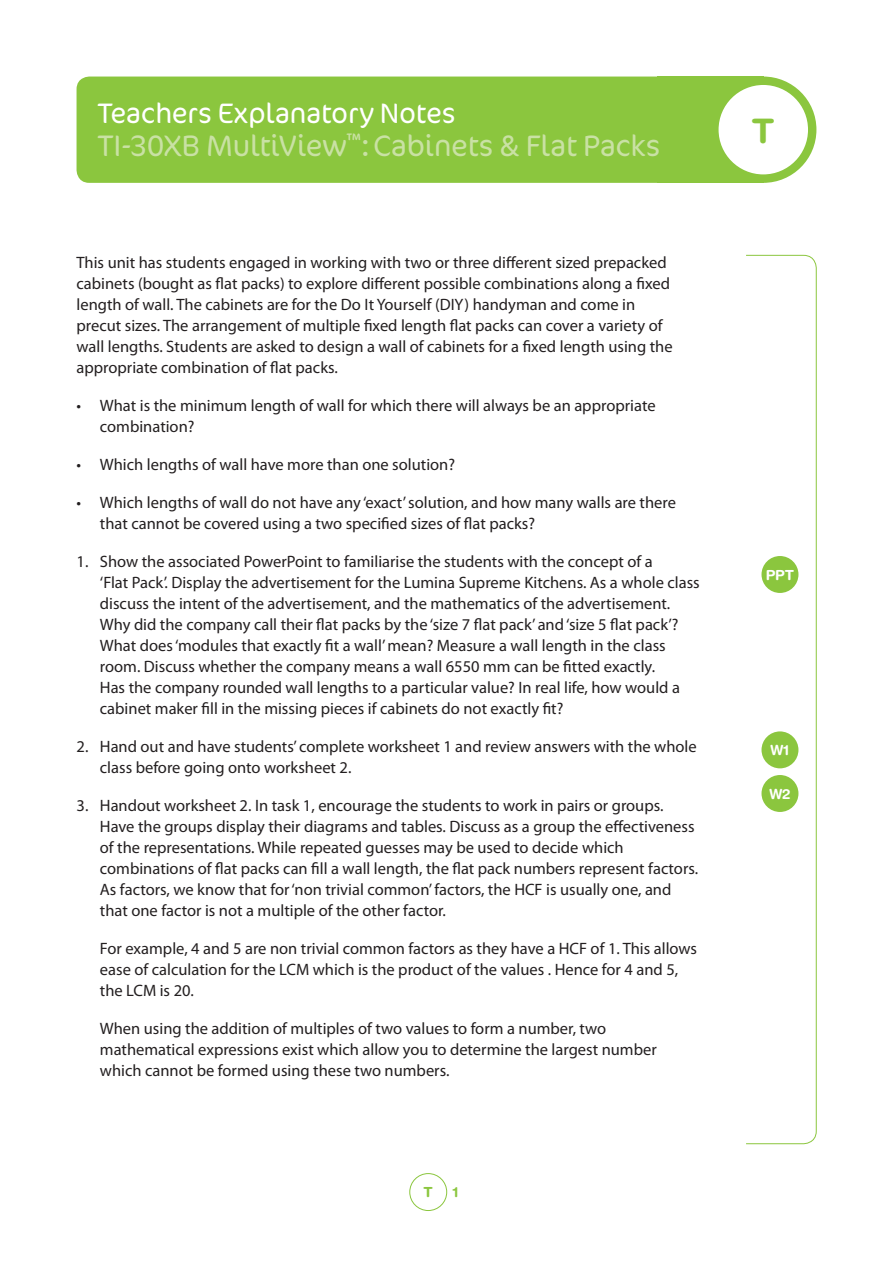
<style>
.page{position:relative;width:893px;height:1263px;background:#fff}
.page>*{position:absolute;margin:0;border:0;box-sizing:border-box;transform-origin:0 0}
.t1{font:700 33.75px "Helvetica Rounded";color:#8bc63e}
.t2{font:300 30px "Cocon";letter-spacing:-.01em;color:#c9e1a4}
.t3{font:300 28.5px "Cocon";letter-spacing:-.01em;color:#fff}
.t4{font:16.5px/21px "Myriad Pro";color:#231f20}
.t5{font:700 13.95px "Helvetica Rounded";letter-spacing:-.02em;color:#fff}
.t6{font:700 13.95px "Helvetica Rounded";color:#8bc63e}
</style>
<div class="page">
<div style="left:409px;top:1173px;width:38px;height:38px;border:1px solid #8bc63e;border-radius:50%"></div>
<div style="left:658px;top:77px;width:106px;height:106px;background:#8bc63e"></div>
<div style="left:77px;top:77px;width:613px;height:106px;background:#8bc63e;border-radius:13px"></div>
<div style="left:710px;top:77px;width:106px;height:106px;background:#8bc63e;border-radius:50%"></div>
<div style="left:719px;top:85px;width:89px;height:89px;background:#fff;border-radius:50%"></div>
<svg style="left:746px;top:255px;width:71px;height:889px"></svg>
<div style="left:761px;top:731px;width:37px;height:37px;background:#8bc63e;border-radius:50%"></div>
<div style="left:761px;top:556px;width:37px;height:37px;background:#8bc63e;border-radius:50%"></div>
<div style="left:761px;top:775px;width:37px;height:37px;background:#8bc63e;border-radius:50%"></div>
<p class="t3" style="left:98px;top:92px;width:359px">Teachers Explanatory Notes</p>
<p class="t2" style="left:98px;top:123px;width:564px">TI-30XB MultiView<sup>™</sup>:Cabinets &amp; Flat Packs</p>
<p class="t4" style="left:77px;top:251px;width:598px">This unit has students engaged in working with two or three different sized prepacked cabinets (bought as flat packs) to explore different possible combinations along a fixed length of wall. The cabinets are for the Do It Yourself (DIY) handyman and come in precut sizes. The arrangement of multiple fixed length flat packs can cover a variety of wall lengths. Students are asked to design a wall of cabinets for a fixed length using the appropriate combination of flat packs.</p>
<p class="t4" style="left:100px;top:394px;width:557px;text-indent:-23px">• What is the minimum length of wall for which there will always be an appropriate combination?</p>
<p class="t4" style="left:77px;top:453px;width:380px">• Which lengths of wall have more than one solution?</p>
<p class="t4" style="left:100px;top:491px;width:578px;text-indent:-23px">• Which lengths of wall do not have any ‘exact’ solution, and how many walls are there that cannot be covered using a two specified sizes of flat packs?</p>
<p class="t4" style="left:100px;top:550px;width:601px;text-indent:-23px">1. Show the associated PowerPoint to familiarise the students with the concept of a<br>‘Flat Pack’. Display the advertisement for the Lumina Supreme Kitchens. As a whole class discuss the intent of the advertisement, and the mathematics of the advertisement.<br>Why did the company call their flat packs by the ‘size 7 flat pack’ and ‘size 5 flat pack’?<br>What does ‘modules that exactly fit a wall’ mean? Measure a wall length in the class room. Discuss whether the company means a wall 6550 mm can be fitted exactly.<br>Has the company rounded wall lengths to a particular value? In real life, how would a cabinet maker fill in the missing pieces if cabinets do not exactly fit?</p>
<p class="t4" style="left:100px;top:735px;width:598px;text-indent:-23px">2. Hand out and have students’ complete worksheet 1 and review answers with the whole class before going onto worksheet 2.</p>
<p class="t4" style="left:100px;top:794px;width:600px;text-indent:-23px">3. Handout worksheet 2. In task 1, encourage the students to work in pairs or groups.<br>Have the groups display their diagrams and tables. Discuss as a group the effectiveness of the representations. While repeated guesses may be used to decide which combinations of flat packs can fill a wall length, the flat pack numbers represent factors.<br>As factors, we know that for ‘non trivial common’ factors, the HCF is usually one, and that one factor is not a multiple of the other factor.</p>
<p class="t4" style="left:100px;top:937px;width:599px">For example, 4 and 5 are non trivial common factors as they have a HCF of 1. This allows ease of calculation for the LCM which is the product of the values . Hence for 4 and 5, the LCM is 20.</p>
<p class="t4" style="left:100px;top:1017px;width:558px">When using the addition of multiples of two values to form a number, two mathematical expressions exist which allow you to determine the largest number which cannot be formed using these two numbers.</p>
<p class="t6" style="left:423px;top:1184px;width:11px">T</p>
<p class="t1" style="left:752px;top:110px;width:24px">T</p>
<p class="t5" style="left:766px;top:566px;width:30px">PPT</p>
<p class="t5" style="left:771px;top:742px;width:19px">W1</p>
<p class="t5" style="left:769px;top:785px;width:22px">W2</p>
</div>
